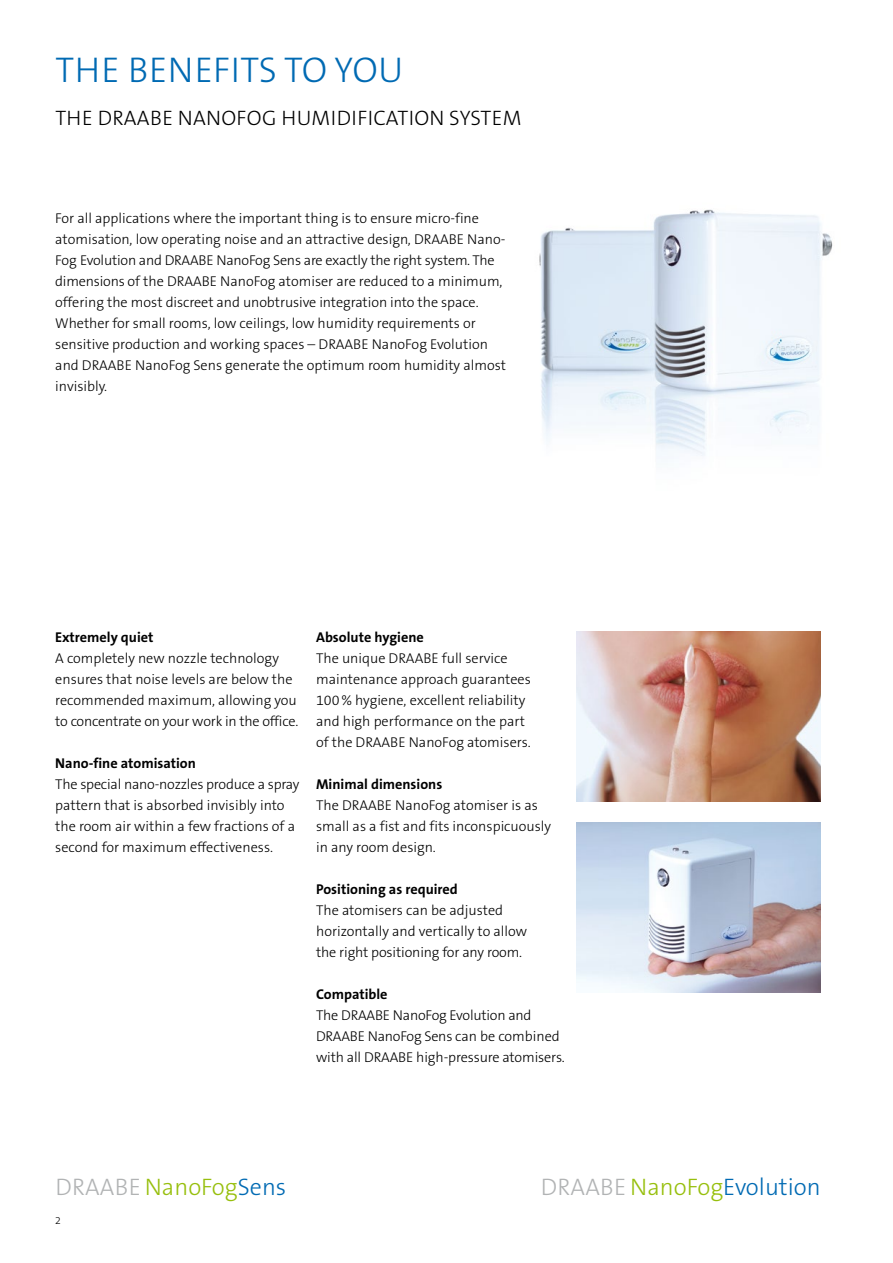
<style>
.page{position:relative;width:893px;height:1263px;background:#fff}
.page>*{position:absolute;margin:0;border:0;box-sizing:border-box;transform-origin:0 0}
.t1{font:300 36px "The Sans B W3";letter-spacing:.015em;color:#006ab3}
.t2{font:300 24px "The Sans B W3";color:#006ab3}
.t3{font:300 24px "The Sans B W3";color:#97bf0d}
.t4{font:300 21px "The Sans B W3";letter-spacing:.015em;color:#000}
.t5{font:300 14.25px/21px "The Sans B W3";color:#000}
.t6{font:700 14.25px "The Sans B W7";color:#000}
.t7{font:300 10.5px "The Sans B W3";color:#000}
.s1{color:#b1b3b4}
.s2{color:#006ab3}
.s3{color:#97bf0d}
</style>
<div class="page">
<img style="left:577px;top:631px;width:244px;height:170px">
<img style="left:577px;top:823px;width:244px;height:170px">
<img style="left:539px;top:209px;width:294px;height:248px">
<h1 class="t1" style="left:56px;top:47px;width:349px">THE BENEFITS TO YOU</h1>
<h3 class="t4" style="left:55px;top:105px;width:468px">THE DRAABE NANOFOG HUMIDIFICATION SYSTEM</h3>
<p class="t5" style="left:55px;top:208px;width:452px">For all applications where the important thing is to ensure micro-fine atomisation, low operating noise and an attractive design, DRAABE Nano-Fog Evolution and DRAABE NanoFog Sens are exactly the right system. The dimensions of the DRAABE NanoFog atomiser are reduced to a minimum, offering the most discreet and unobtrusive integration into the space.<br>Whether for small rooms, low ceilings, low humidity requirements or sensitive production and working spaces – DRAABE NanoFog Evolution and DRAABE NanoFog Sens generate the optimum room humidity almost invisibly.</p>
<p class="t6" style="left:55px;top:628px;width:100px">Extremely quiet</p>
<p class="t5" style="left:55px;top:648px;width:245px">A completely new nozzle technology ensures that noise levels are below the recommended maximum, allowing you to concentrate on your work in the office.</p>
<p class="t6" style="left:55px;top:754px;width:142px">Nano-fine atomisation</p>
<p class="t5" style="left:55px;top:774px;width:246px">The special nano-nozzles produce a spray pattern that is absorbed invisibly into the room air within a few fractions of a second for maximum effectiveness.</p>
<p class="t6" style="left:316px;top:628px;width:109px">Absolute hygiene</p>
<p class="t5" style="left:316px;top:648px;width:216px">The unique DRAABE full service maintenance approach guarantees 100% hygiene, excellent reliability and high performance on the part of the DRAABE NanoFog atomisers.</p>
<p class="t6" style="left:316px;top:775px;width:128px">Minimal dimensions</p>
<p class="t5" style="left:316px;top:795px;width:237px">The DRAABE NanoFog atomiser is as small as a fist and fits inconspicuously in any room design.</p>
<p class="t6" style="left:316px;top:880px;width:143px">Positioning as required</p>
<p class="t5" style="left:316px;top:900px;width:213px">The atomisers can be adjusted horizontally and vertically to allow the right positioning for any room.</p>
<p class="t6" style="left:316px;top:985px;width:73px">Compatible</p>
<p class="t5" style="left:316px;top:1005px;width:250px">The DRAABE NanoFog Evolution and<br>DRAABE NanoFog Sens can be combined with all DRAABE high-pressure atomisers.</p>
<h2 class="t3" style="left:55px;top:1171px;width:232px"><span class="s1">DRAABE</span> NanoFog<span class="s2">Sens</span></h2>
<h2 class="t2" style="left:541px;top:1171px;width:281px"><span class="s1">DRAABE</span> <span class="s3">NanoFog</span>Evolution</h2>
<p class="t7" style="left:55px;top:1214px;width:7px">2</p>
</div>
